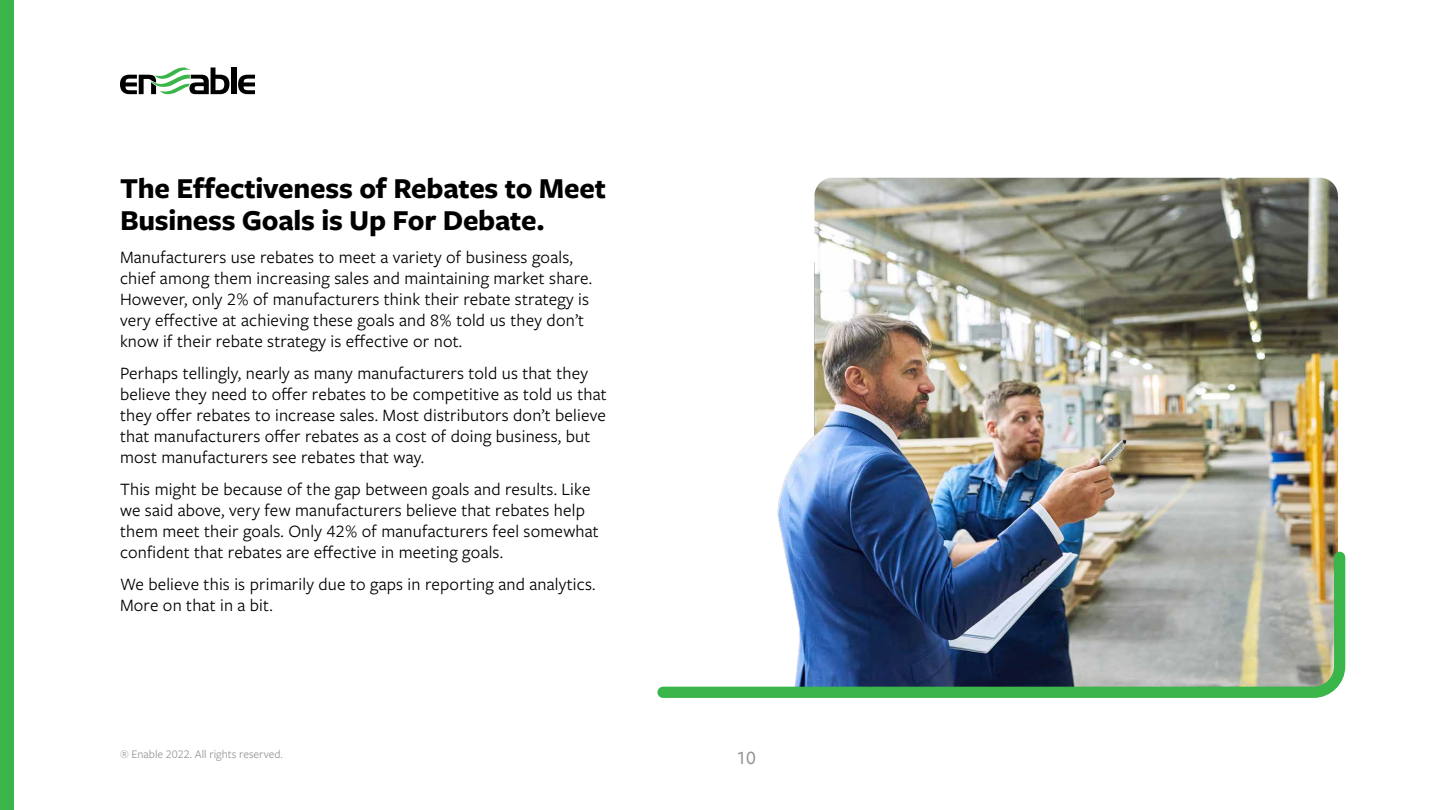
<style>
.page{position:relative;width:1440px;height:810px;background:#fff}
.page>*{position:absolute;margin:0;border:0;box-sizing:border-box;transform-origin:0 0}
.t1{font:700 30px/32.2px "Freight Sans Pro";letter-spacing:-.01em;color:#000}
.t2{font:500 19.5px "Freight Sans LF Pro";color:#939598}
.t3{font:18px/21px "Freight Sans LF Pro";letter-spacing:.01em;color:#000}
.t4{font:12px "Freight Sans LF Pro";color:#939598}
</style>
<div class="page">
<img style="left:814px;top:178px;width:524px;height:84px">
<img style="left:777px;top:262px;width:561px;height:284px">
<img style="left:657px;top:546px;width:689px;height:152px">
<div style="left:0;top:0;width:14px;height:810px;background:#39b54a"></div>
<div style="left:231px;top:68px;width:5px;height:26px;background:#000"></div>
<svg style="left:238px;top:75px;width:17px;height:19px"></svg>
<svg style="left:120px;top:67px;width:110px;height:28px"></svg>
<h1 class="t1" style="left:120px;top:171px;width:488px">The Effectiveness of Rebates to Meet<br>Business Goals is Up For Debate.</h1>
<p class="t3" style="left:120px;top:246px;width:474px">Manufacturers use rebates to meet a variety of business goals, chief among them increasing sales and maintaining market share.<br>However, only 2% of manufacturers think their rebate strategy is very effective at achieving these goals and 8% told us they don’t know if their rebate strategy is effective or not.</p>
<p class="t3" style="left:120px;top:362px;width:488px">Perhaps tellingly, nearly as many manufacturers told us that they believe they need to offer rebates to be competitive as told us that they offer rebates to increase sales. Most distributors don’t believe that manufacturers offer rebates as a cost of doing business, but most manufacturers see rebates that way.</p>
<p class="t3" style="left:120px;top:478px;width:480px">This might be because of the gap between goals and results. Like we said above, very few manufacturers believe that rebates help them meet their goals. Only 42% of manufacturers feel somewhat confident that rebates are effective in meeting goals.</p>
<p class="t3" style="left:120px;top:573px;width:477px">We believe this is primarily due to gaps in reporting and analytics.<br>More on that in a bit.</p>
<p class="t4" style="left:120px;top:746px;width:164px">® Enable 2022. All rights reserved.</p>
<p class="t2" style="left:737px;top:744px;width:21px">10</p>
</div>
